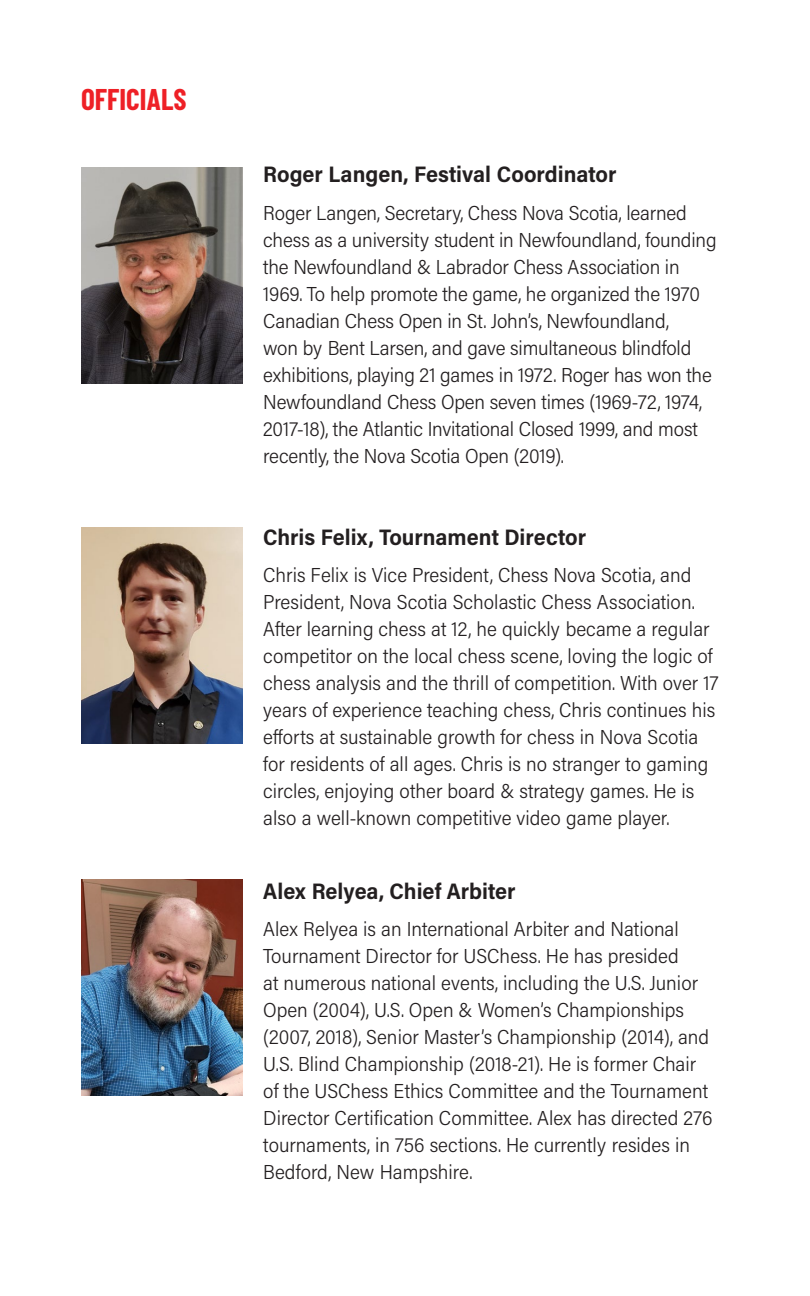
<style>
.page{position:relative;width:810px;height:1296px;background:#fff}
.page>*{position:absolute;margin:0;border:0;box-sizing:border-box;transform-origin:0 0}
.Heading_Section{font:700 29.25px "Barlow Condensed";color:#ee2026}
.Text_bold{font:22.5px "Acumin Variable Concept";color:#231f20}
.Text{font:20.25px/27px "Acumin Variable Concept";color:#231f20}
</style>
<div class="page">
<img style="left:81px;top:168px;width:162px;height:216px">
<img style="left:81px;top:528px;width:162px;height:216px">
<img style="left:81px;top:880px;width:162px;height:216px">
<p class="Heading_Section" style="left:81px;top:82px;width:107px">OFFICIALS</p>
<p class="Text_bold" style="left:263px;top:159px;width:355px">Roger Langen, Festival Coordinator</p>
<p class="Text" style="left:263px;top:198px;width:455px">Roger Langen, Secretary, Chess Nova Scotia, learned chess as a university student in Newfoundland, founding the Newfoundland &amp; Labrador Chess Association in 1969. To help promote the game, he organized the 1970<br>Canadian Chess Open in St. John’s, Newfoundland,<br>won by Bent Larsen, and gave simultaneous blindfold exhibitions, playing 21 games in 1972. Roger has won the Newfoundland Chess Open seven times (1969-72, 1974, 2017-18), the Atlantic Invitational Closed 1999, and most recently, the Nova Scotia Open (2019).</p>
<p class="Text_bold" style="left:263px;top:522px;width:324px">Chris Felix, Tournament Director</p>
<p class="Text" style="left:263px;top:561px;width:457px">Chris Felix is Vice President, Chess Nova Scotia, and President, Nova Scotia Scholastic Chess Association.<br>After learning chess at 12, he quickly became a regular competitor on the local chess scene, loving the logic of chess analysis and the thrill of competition. With over 17 years of experience teaching chess, Chris continues his efforts at sustainable growth for chess in Nova Scotia for residents of all ages. Chris is no stranger to gaming circles, enjoying other board &amp; strategy games. He is also a well-known competitive video game player.</p>
<p class="Text_bold" style="left:263px;top:876px;width:254px">Alex Relyea, Chief Arbiter</p>
<p class="Text" style="left:263px;top:915px;width:451px">Alex Relyea is an International Arbiter and National Tournament Director for USChess. He has presided<br>at numerous national events, including the U.S. Junior Open (2004), U.S. Open &amp; Women’s Championships (2007, 2018), Senior Master’s Championship (2014), and U.S. Blind Championship (2018-21). He is former Chair of the USChess Ethics Committee and the Tournament Director Certification Committee. Alex has directed 276 tournaments, in 756 sections. He currently resides in Bedford, New Hampshire.</p>
</div>
